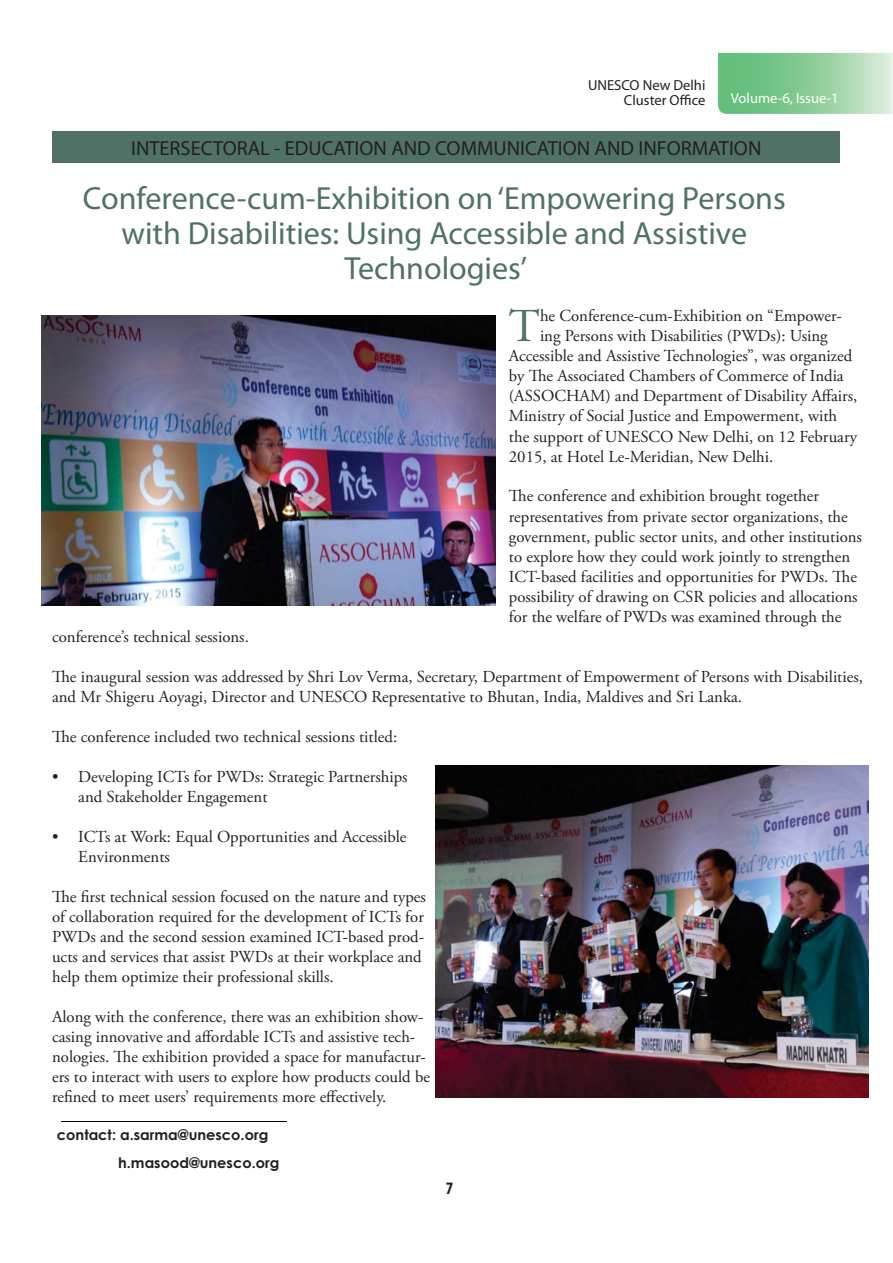
<style>
.page{position:relative;width:893px;height:1263px;background:#fff}
.page>*{position:absolute;margin:0;border:0;box-sizing:border-box;transform-origin:0 0}
.t1{font:47.1px "Adobe Garamond Pro";color:#507266}
.t2{font:32.1px/35px "Myriad Pro";color:#507266;text-align:center}
.t3{font:20.4px "Myriad Pro";color:#231f20}
.t4{font:700 condensed 17.55px "Myriad Pro";color:#231f20}
.t5{font:16.8px/20.1px "Adobe Garamond Pro";color:#231f20}
.t6{font:700 14.55px/28.3px "Century Gothic";color:#231f20}
.t7{font:14.55px/14.5px "Myriad Pro";color:#231f20;text-align:right}
.t8{font:14.55px "Myriad Pro";color:#fff}
</style>
<div class="page">
<svg style="left:718px;top:53px;width:175px;height:61px;background:#91cf9e"></svg>
<div style="left:52px;top:132px;width:788px;height:31px;background:#507266"></div>
<hr style="left:61px;top:1121px;width:226px;height:1px;background:#010202">
<img style="left:41px;top:315px;width:455px;height:290px">
<img style="left:436px;top:765px;width:433px;height:332px">
<p class="t7" style="left:588px;top:79px;width:119px">UNESCO New Delhi<br>Cluster Office</p>
<p class="t8" style="left:731px;top:92px;width:109px">Volume-6, Issue-1</p>
<p class="t3" style="left:131px;top:140px;width:632px">INTERSECTORAL - EDUCATION AND COMMUNICATION AND INFORMATION</p>
<h2 class="t2" style="left:83px;top:183px;width:704px">Conference-cum-Exhibition on ‘Empowering Persons with Disabilities: Using Accessible and Assistive<br>Technologies’</h2>
<h1 class="t1" style="left:509px;top:306px;width:33px">T</h1>
<p class="t5" style="left:540px;top:307px;width:303px">he Conference-cum-Exhibition on “Empower-</p>
<p class="t5" style="left:540px;top:327px;width:289px">ing Persons with Disabilities (PWDs): Using</p>
<p class="t5" style="left:509px;top:347px;width:345px">Accessible and Assistive Technologies”, was organized</p>
<p class="t5" style="left:509px;top:367px;width:336px">by The Associated Chambers of Commerce of India</p>
<p class="t5" style="left:509px;top:387px;width:350px">(ASSOCHAM) and Department of Disability Affairs,</p>
<p class="t5" style="left:509px;top:407px;width:330px">Ministry of Social Justice and Empowerment, with</p>
<p class="t5" style="left:509px;top:427px;width:350px">the support of UNESCO New Delhi, on 12 February</p>
<p class="t5" style="left:509px;top:448px;width:266px">2015, at Hotel Le-Meridian, New Delhi.</p>
<p class="t5" style="left:509px;top:487px;width:355px">The conference and exhibition brought together representatives from private sector organizations, the government, public sector units, and other institutions to explore how they could work jointly to strengthen ICT-based facilities and opportunities for PWDs. The possibility of drawing on CSR policies and allocations for the welfare of PWDs was examined through the</p>
<p class="t5" style="left:52px;top:628px;width:198px">conference’s technical sessions.</p>
<p class="t5" style="left:52px;top:668px;width:812px">The inaugural session was addressed by Shri Lov Verma, Secretary, Department of Empowerment of Persons with Disabilities, and Mr Shigeru Aoyagi, Director and UNESCO Representative to Bhutan, India, Maldives and Sri Lanka.</p>
<p class="t5" style="left:52px;top:728px;width:347px">The conference included two technical sessions titled:</p>
<p class="t5" style="left:78px;top:768px;width:331px">Developing ICTs for PWDs: Strategic Partnerships and Stakeholder Engagement</p>
<p class="t5" style="left:78px;top:828px;width:330px">ICTs at Work: Equal Opportunities and Accessible<br>Environments</p>
<p class="t5" style="left:52px;top:888px;width:375px">The first technical session focused on the nature and types of collaboration required for the development of ICTs for PWDs and the second session examined ICT-based prod&shy;ucts and services that assist PWDs at their workplace and help them optimize their professional skills.</p>
<p class="t5" style="left:52px;top:1008px;width:379px">Along with the conference, there was an exhibition show&shy;casing innovative and affordable ICTs and assistive tech&shy;nologies. The exhibition provided a space for manufactur&shy;ers to interact with users to explore how products could be refined to meet users’ requirements more effectively.</p>
<p class="t6" style="left:118px;top:1122px;width:163px;text-indent:-61px">contact: a.sarma@unesco.org h.masood@unesco.org</p>
<p class="t4" style="left:446px;top:1178px;width:9px">7</p>
</div>
